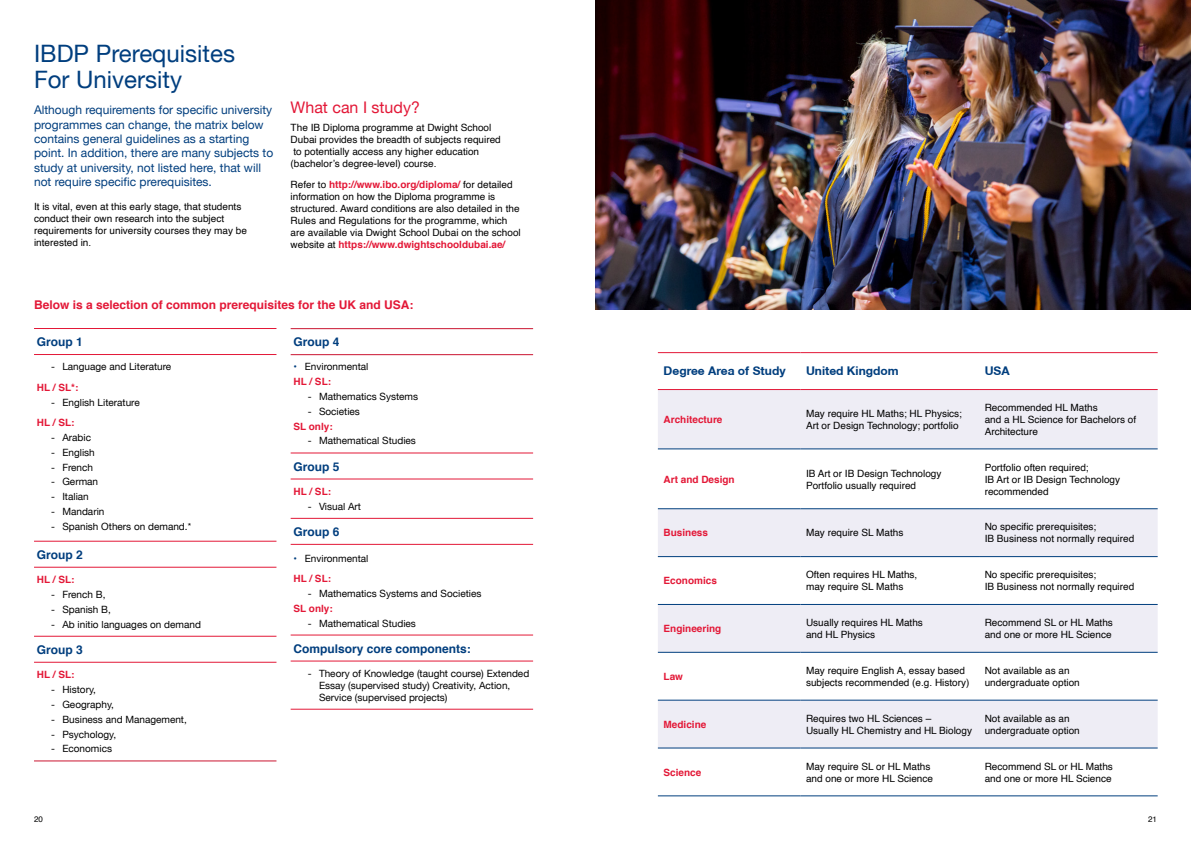
<style>
.page{position:relative;width:1191px;height:842px;background:#fff}
.page>*{position:absolute;margin:0;border:0;box-sizing:border-box;transform-origin:0 0}
.t1{font:24px/26px "Helvetica Neue LT Arabic";color:#003e7e}
.t2{font:16px "Helvetica Neue LT Arabic";color:#e31837}
.t3{font:12px/14.4px "Helvetica Neue LT Arabic";color:#003e7e}
.t4{font:700 12px "Helvetica";color:#003e7e}
.t5{font:700 12px "Helvetica";color:#e31837}
.t6{font:700 12px "Helvetica Neue CE";color:#003e7e}
.t7{font:10px/12px "Helvetica";color:#000}
.t8{font:10px/12px "Helvetica Neue LT Arabic";color:#000}
.t9{font:700 10px "Helvetica";color:#e31837}
.t10{font:8px "Helvetica";color:#000}
.s1{font-weight:700;color:#e31837}
.s2{font-family:"Helvetica";color:#003e7e}
</style>
<div class="page">
<svg style="left:658px;top:390px;width:499px;height:358px;fill:#eeedf5"></svg>
<hr style="left:658px;top:449px;width:142px;height:1px;background:#003e7e">
<hr style="left:800px;top:449px;width:179px;height:1px;background:#003e7e">
<hr style="left:979px;top:449px;width:178px;height:1px;background:#003e7e">
<hr style="left:658px;top:508px;width:142px;height:1px;background:#003e7e">
<hr style="left:800px;top:508px;width:179px;height:1px;background:#003e7e">
<hr style="left:979px;top:508px;width:178px;height:1px;background:#003e7e">
<hr style="left:658px;top:556px;width:142px;height:1px;background:#003e7e">
<hr style="left:800px;top:556px;width:179px;height:1px;background:#003e7e">
<hr style="left:979px;top:556px;width:178px;height:1px;background:#003e7e">
<hr style="left:658px;top:604px;width:142px;height:1px;background:#003e7e">
<hr style="left:800px;top:604px;width:179px;height:1px;background:#003e7e">
<hr style="left:979px;top:604px;width:178px;height:1px;background:#003e7e">
<hr style="left:658px;top:652px;width:142px;height:1px;background:#003e7e">
<hr style="left:800px;top:652px;width:179px;height:1px;background:#003e7e">
<hr style="left:979px;top:652px;width:178px;height:1px;background:#003e7e">
<hr style="left:658px;top:700px;width:142px;height:1px;background:#003e7e">
<hr style="left:800px;top:700px;width:179px;height:1px;background:#003e7e">
<hr style="left:979px;top:700px;width:178px;height:1px;background:#003e7e">
<hr style="left:658px;top:748px;width:142px;height:1px;background:#003e7e">
<hr style="left:800px;top:748px;width:179px;height:1px;background:#003e7e">
<hr style="left:979px;top:748px;width:178px;height:1px;background:#003e7e">
<hr style="left:658px;top:796px;width:142px;height:1px;background:#003e7e">
<hr style="left:800px;top:796px;width:179px;height:1px;background:#003e7e">
<hr style="left:979px;top:796px;width:178px;height:1px;background:#003e7e">
<hr style="left:658px;top:352px;width:142px;height:1px;background:#e31837">
<hr style="left:800px;top:352px;width:179px;height:1px;background:#e31837">
<hr style="left:979px;top:352px;width:178px;height:1px;background:#e31837">
<hr style="left:658px;top:389px;width:142px;height:1px;background:#e31837">
<hr style="left:800px;top:389px;width:179px;height:1px;background:#e31837">
<hr style="left:979px;top:389px;width:178px;height:1px;background:#e31837">
<hr style="left:34px;top:328px;width:242px;height:1px;background:#e31837">
<hr style="left:34px;top:354px;width:242px;height:1px;background:#e31837">
<hr style="left:34px;top:541px;width:242px;height:1px;background:#e31837">
<hr style="left:34px;top:567px;width:242px;height:1px;background:#e31837">
<hr style="left:34px;top:636px;width:242px;height:1px;background:#e31837">
<hr style="left:34px;top:662px;width:242px;height:1px;background:#e31837">
<hr style="left:34px;top:760px;width:242px;height:1px;background:#ca1430">
<hr style="left:291px;top:452px;width:242px;height:1px;background:#e31837">
<hr style="left:291px;top:478px;width:242px;height:1px;background:#e31837">
<hr style="left:291px;top:518px;width:242px;height:1px;background:#e31837">
<hr style="left:291px;top:544px;width:242px;height:1px;background:#e31837">
<hr style="left:291px;top:634px;width:242px;height:1px;background:#e31837">
<hr style="left:291px;top:660px;width:242px;height:1px;background:#e31837">
<hr style="left:291px;top:328px;width:242px;height:1px;background:#ca1430">
<hr style="left:291px;top:354px;width:242px;height:1px;background:#ca1430">
<hr style="left:291px;top:709px;width:242px;height:1px;background:#e31837">
<img style="left:595px;top:0;width:596px;height:309px">
<h1 class="t1" style="left:34px;top:41px;width:202px">IBDP Prerequisites<br>For University</h1>
<p class="t3" style="left:34px;top:103px;width:241px">Although requirements for specific university programmes can change, the matrix below contains general guidelines as a starting point. In addition, there are many subjects to study at university, not listed here, that will not require specific prerequisites.</p>
<p class="t7" style="left:34px;top:200px;width:214px">It is vital, even at this early stage, that students conduct their own research into the subject requirements for university courses they may be interested in.</p>
<h2 class="t2" style="left:291px;top:99px;width:131px">What can I study?</h2>
<p class="t7" style="left:291px;top:122px;width:212px">The IB Diploma programme at Dwight School Dubai provides the breadth of subjects required to potentially access any higher education (bachelor’s degree-level) course.</p>
<p class="t7" style="left:291px;top:178px;width:232px">Refer to <span class="s1">http://www.ibo.org/diploma/</span> for detailed information on how the Diploma programme is structured. Award conditions are also detailed in the Rules and Regulations for the programme, which are available via Dwight School Dubai on the school website at <span class="s1">https://www.dwightschooldubai.ae/</span></p>
<p class="t5" style="left:34px;top:295px;width:381px">Below is a selection of common prerequisites for the UK and USA:</p>
<p class="t4" style="left:37px;top:332px;width:48px">Group 1</p>
<p class="t8" style="left:51px;top:361px;width:122px">- Language and Literature</p>
<p class="t9" style="left:37px;top:379px;width:43px">HL / SL*:</p>
<p class="t8" style="left:51px;top:396px;width:90px">- English Literature</p>
<p class="t9" style="left:37px;top:414px;width:39px">HL / SL:</p>
<p class="t8" style="left:51px;top:431px;width:42px">- Arabic</p>
<p class="t8" style="left:51px;top:446px;width:45px">- English</p>
<p class="t8" style="left:51px;top:461px;width:44px">- French</p>
<p class="t8" style="left:51px;top:476px;width:49px">- German</p>
<p class="t8" style="left:51px;top:491px;width:39px">- Italian</p>
<p class="t8" style="left:51px;top:505px;width:55px">- Mandarin</p>
<p class="t8" style="left:51px;top:520px;width:142px">- Spanish Others on demand.*</p>
<p class="t4" style="left:37px;top:545px;width:48px">Group 2</p>
<p class="t9" style="left:37px;top:572px;width:39px">HL / SL:</p>
<p class="t8" style="left:51px;top:589px;width:56px">- French B,</p>
<p class="t8" style="left:51px;top:603px;width:61px">- Spanish B,</p>
<p class="t8" style="left:51px;top:618px;width:151px">- Ab initio languages on demand</p>
<p class="t4" style="left:37px;top:640px;width:48px">Group 3</p>
<p class="t9" style="left:37px;top:667px;width:39px">HL / SL:</p>
<p class="t8" style="left:51px;top:684px;width:47px">- History,</p>
<p class="t8" style="left:51px;top:698px;width:65px">- Geography,</p>
<p class="t8" style="left:51px;top:713px;width:137px">- Business and Management,</p>
<p class="t8" style="left:51px;top:728px;width:67px">- Psychology,</p>
<p class="t8" style="left:51px;top:743px;width:62px">- Economics</p>
<p class="t4" style="left:293px;top:332px;width:48px">Group 4</p>
<p class="t8" style="left:293px;top:361px;width:76px"><span class="s2">•</span> Environmental</p>
<p class="t9" style="left:293px;top:374px;width:39px">HL / SL:</p>
<p class="t8" style="left:308px;top:390px;width:112px">- Mathematics Systems</p>
<p class="t8" style="left:308px;top:405px;width:54px">- Societies</p>
<p class="t9" style="left:293px;top:418px;width:41px">SL only:</p>
<p class="t8" style="left:308px;top:435px;width:110px">- Mathematical Studies</p>
<p class="t4" style="left:293px;top:457px;width:48px">Group 5</p>
<p class="t9" style="left:293px;top:483px;width:39px">HL / SL:</p>
<p class="t8" style="left:308px;top:500px;width:55px">- Visual Art</p>
<p class="t4" style="left:293px;top:522px;width:48px">Group 6</p>
<p class="t8" style="left:293px;top:552px;width:76px"><span class="s2">•</span> Environmental</p>
<p class="t9" style="left:293px;top:570px;width:39px">HL / SL:</p>
<p class="t8" style="left:308px;top:587px;width:175px">- Mathematics Systems and Societies</p>
<p class="t9" style="left:293px;top:600px;width:41px">SL only:</p>
<p class="t8" style="left:308px;top:617px;width:110px">- Mathematical Studies</p>
<p class="t4" style="left:293px;top:639px;width:179px">Compulsory core components:</p>
<p class="t8" style="left:319px;top:667px;width:212px;text-indent:-11px">- Theory of Knowledge (taught course) Extended<br>Essay (supervised study) Creativity, Action,<br>Service (supervised projects)</p>
<p class="t6" style="left:663px;top:364px;width:124px">Degree Area of Study</p>
<p class="t6" style="left:806px;top:364px;width:94px">United Kingdom</p>
<p class="t6" style="left:984px;top:364px;width:26px">USA</p>
<p class="t9" style="left:663px;top:411px;width:60px">Architecture</p>
<p class="t7" style="left:806px;top:407px;width:157px">May require HL Maths; HL Physics;<br>Art or Design Technology; portfolio</p>
<p class="t7" style="left:984px;top:401px;width:153px">Recommended HL Maths<br>and a HL Science for Bachelors of<br>Architecture</p>
<p class="t9" style="left:663px;top:471px;width:73px">Art and Design</p>
<p class="t7" style="left:806px;top:467px;width:137px">IB Art or IB Design Technology<br>Portfolio usually required</p>
<p class="t7" style="left:984px;top:461px;width:137px">Portfolio often required;<br>IB Art or IB Design Technology recommended</p>
<p class="t9" style="left:663px;top:525px;width:46px">Business</p>
<p class="t7" style="left:806px;top:527px;width:99px">May require SL Maths</p>
<p class="t7" style="left:984px;top:521px;width:151px">No specific prerequisites;<br>IB Business not normally required</p>
<p class="t9" style="left:663px;top:573px;width:55px">Economics</p>
<p class="t7" style="left:806px;top:569px;width:113px">Often requires HL Maths, may require SL Maths</p>
<p class="t7" style="left:984px;top:569px;width:151px">No specific prerequisites;<br>IB Business not normally required</p>
<p class="t9" style="left:663px;top:620px;width:59px">Engineering</p>
<p class="t7" style="left:806px;top:617px;width:118px">Usually requires HL Maths and HL Physics</p>
<p class="t7" style="left:984px;top:617px;width:130px">Recommend SL or HL Maths and one or more HL Science</p>
<p class="t9" style="left:663px;top:668px;width:21px">Law</p>
<p class="t7" style="left:806px;top:665px;width:165px">May require English A, essay based subjects recommended (e.g. History)</p>
<p class="t7" style="left:984px;top:665px;width:97px">Not available as an undergraduate option</p>
<p class="t9" style="left:663px;top:716px;width:44px">Medicine</p>
<p class="t7" style="left:806px;top:713px;width:167px">Requires two HL Sciences –<br>Usually HL Chemistry and HL Biology</p>
<p class="t7" style="left:984px;top:713px;width:97px">Not available as an undergraduate option</p>
<p class="t9" style="left:663px;top:764px;width:39px">Science</p>
<p class="t7" style="left:806px;top:760px;width:128px">May require SL or HL Maths and one or more HL Science</p>
<p class="t7" style="left:984px;top:760px;width:130px">Recommend SL or HL Maths and one or more HL Science</p>
<p class="t10" style="left:34px;top:813px;width:10px">20</p>
<p class="t10" style="left:1148px;top:813px;width:10px">21</p>
</div>
